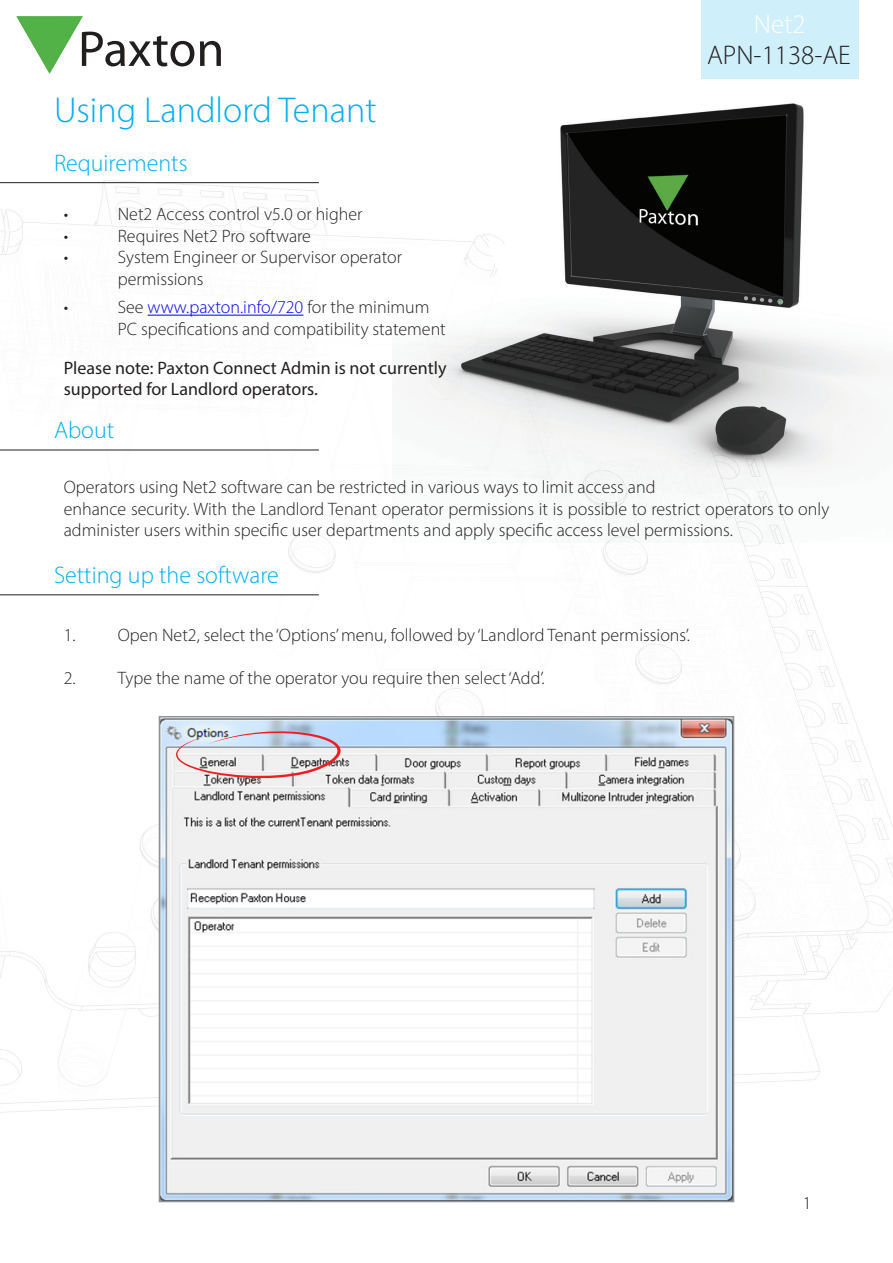
<style>
.page{position:relative;width:893px;height:1263px;background:#fff}
.page>*{position:absolute;margin:0;border:0;box-sizing:border-box;transform-origin:0 0}
.AN_Title{font:300 36px "Myriad Pro";color:#00aeef}
.AN_Title-2{font:300 27px "Myriad Pro";color:#231f20}
.AN_Title-3{font:300 27px "Myriad Pro";color:#fff}
.Section_title{font:300 24px "Myriad Pro";color:#00aeef}
.Text{font:300 18px/21.6px "Myriad Pro";color:#231f20}
.Text_-_12pt{font:18px/21.6px "Myriad Pro";color:#231f20}
.s1{color:#00f}
</style>
<div class="page">
<img style="left:0;top:180px;width:893px;height:1023px">
<svg style="left:16px;top:16px;width:178px;height:58px"></svg>
<svg style="left:200px;top:41px;width:21px;height:25px"></svg>
<img style="left:392px;top:16px;width:501px;height:527px">
<div style="left:702px;top:0;width:157px;height:79px;background:#cfeffb"></div>
<hr style="left:0;top:182px;width:319px;height:1px;background:#231f20">
<hr style="left:0;top:450px;width:319px;height:1px;background:#231f20">
<hr style="left:0;top:595px;width:319px;height:1px;background:#231f20">
<img style="left:162px;top:719px;width:569px;height:480px">
<div style="left:159px;top:716px;width:575px;height:486px;border:2px solid #919295"></div>
<img style="left:176px;top:731px;width:165px;height:47px">
<hr style="left:148px;top:315px;width:155px;height:1px;background:#00f">
<p class="AN_Title-3" style="left:754px;top:8px;width:53px">Net2</p>
<p class="AN_Title" style="left:54px;top:89px;width:324px">Using Landlord Tenant</p>
<p class="Section_title" style="left:54px;top:148px;width:135px">Requirements</p>
<p class="Text" style="left:64px;top:203px;width:6px">•</p>
<p class="Text" style="left:118px;top:203px;width:246px">Net2 Access control v5.0 or higher</p>
<p class="Text" style="left:64px;top:225px;width:6px">•</p>
<p class="Text" style="left:118px;top:225px;width:195px">Requires Net2 Pro software</p>
<p class="Text" style="left:64px;top:246px;width:6px">•</p>
<p class="Text" style="left:118px;top:246px;width:286px">System Engineer or Supervisor operator permissions</p>
<p class="Text" style="left:64px;top:296px;width:6px">•</p>
<p class="Text" style="left:118px;top:296px;width:330px">See <span class="s1">www.paxton.info/720</span> for the minimum<br>PC specifications and compatibility statement</p>
<p class="Text_-_12pt" style="left:64px;top:356px;width:384px">Please note: Paxton Connect Admin is not currently supported for Landlord operators.</p>
<p class="Section_title" style="left:54px;top:416px;width:62px">About</p>
<p class="AN_Title-2" style="left:707px;top:39px;width:145px">APN-1138-AE</p>
<p class="Text" style="left:64px;top:476px;width:593px">Operators using Net2 software can be restricted in various ways to limit access and</p>
<p class="Text" style="left:64px;top:498px;width:767px">enhance security. With the Landlord Tenant operator permissions it is possible to restrict operators to only administer users within specific user departments and apply specific access level permissions.</p>
<p class="Section_title" style="left:54px;top:561px;width:226px">Setting up the software</p>
<p class="Text" style="left:64px;top:624px;width:628px">1. Open Net2, select the ‘Options’ menu, followed by ‘Landlord Tenant permissions’.</p>
<p class="Text" style="left:64px;top:667px;width:482px">2. Type the name of the operator you require then select ‘Add’.</p>
<p class="Text" style="left:803px;top:1192px;width:10px">1</p>
</div>
